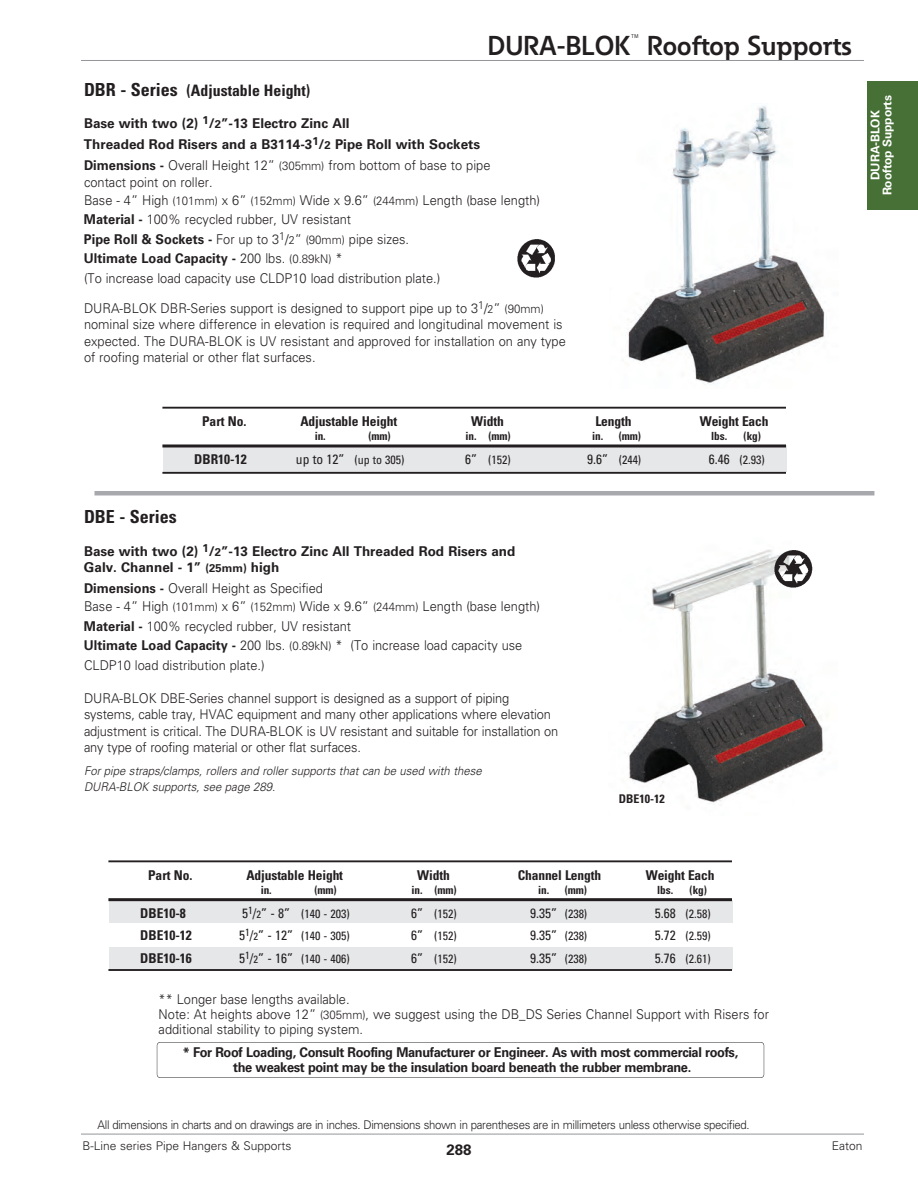
<style>
.page{position:relative;width:918px;height:1188px;background:#fff}
.page>*{position:absolute;margin:0;border:0;box-sizing:border-box;transform-origin:0 0}
.t1{font:700 27px "Eaton";color:#231f20}
.t2{font:700 condensed 18px "Univers LT Std";color:#231f20}
.t3{font:700 condensed 15.75px "Univers LT Std";color:#231f20}
.t4{font:700 15px "Univers LT Std";color:#231f20}
.t5{font:300 13.5px/16.5px "Univers LT Std";color:#231f20;scale:.95 1}
.t6{font:700 13.5px/21px "Univers LT Std";color:#231f20}
.t7{font:700 13.5px/15px "Univers LT Std";letter-spacing:-.03em;color:#231f20;text-align:center;scale:.95 1}
.t8{font:700 condensed 13.5px "Univers LT Std";letter-spacing:-.01em;color:#231f20}
.t9{font:condensed 13.5px "Univers LT Std";color:#231f20}
.t10{font:300 12px/20.9px "Univers LT Std";letter-spacing:-.03em;color:#231f20;scale:.95 1}
.t11{font:condensed 12px "Univers LT Std";color:#231f20}
.t12{font:italic 300 12px/16.5px "Univers LT Std";color:#231f20;scale:.95 1}
.t13{font:700 12px/12px "Univers LT Std";letter-spacing:-.01em;color:#fff;text-align:center}
.t14{font:700 condensed 12px "Univers LT Std";color:#231f20}
.t15{font:300 12px "Univers LT Std";letter-spacing:-.03em;color:#231f20}
.t16{font:700 condensed 11.25px "Univers LT Std";letter-spacing:-.01em;color:#231f20}
.s1{font-size:18px}
.s2{font-size:11.25px}
.s3{font-weight:300}
.s4{font-weight:300;font-size:12px}
.s5{font-size:12px}
.s6{font-weight:700}
.s7{font-size:13.5px}
.s8{font-size:10.5px}
</style>
<div class="page">
<div style="left:109px;top:900px;width:623px;height:23px;background:#e6e7e9"></div>
<div style="left:109px;top:947px;width:623px;height:22px;background:#e6e7e9"></div>
<div style="left:163px;top:446px;width:623px;height:26px;background:#e6e7e9"></div>
<div style="left:867px;top:81px;width:51px;height:129px;background:#467035"></div>
<img style="left:628px;top:549px;width:200px;height:254px">
<img style="left:773px;top:549px;width:40px;height:40px">
<hr style="left:94px;top:491px;width:780px;height:4px;background:#a8a9ad">
<img style="left:627px;top:105px;width:198px;height:279px">
<img style="left:517px;top:239px;width:38px;height:39px">
<div style="left:157px;top:1042px;width:607px;height:36px;border:1px solid #231f20;border-radius:4px"></div>
<hr style="left:81px;top:60px;width:783px;height:1px;background:#939598">
<hr style="left:81px;top:1134px;width:783px;height:1px;background:#939598">
<hr style="left:108px;top:898px;width:624px;height:3px;background:#231f20">
<hr style="left:108px;top:860px;width:624px;height:2px;background:#231f20">
<hr style="left:108px;top:969px;width:624px;height:2px;background:#231f20">
<hr style="left:162px;top:444px;width:624px;height:3px;background:#231f20">
<hr style="left:162px;top:407px;width:624px;height:2px;background:#231f20">
<hr style="left:162px;top:472px;width:624px;height:2px;background:#231f20">
<p class="t3" style="left:84px;top:84px;width:228px"><span class="s1">DBR - Series</span> (Adjustable Height)</p>
<h1 class="t1" style="left:488px;top:35px;width:366px">DURA-BLOK<sup>™</sup> Rooftop Supports</h1>
<p class="t6" style="left:84px;top:114px;width:408px">Base with two (2) <sup>1</sup>/<span class="s2">2</span>”-13 Electro Zinc All<br>Threaded Rod Risers and a B3114-3<sup>1</sup>/<span class="s2">2</span> Pipe Roll with Sockets<br>Dimensions - <span class="s3">Overall Height 12”</span> <span class="s4">(305mm)</span> <span class="s3">from bottom of base to pipe</span></p>
<p class="t5" style="left:84px;top:174px;width:482px;line-height:18px">contact point on roller.<br>Base - 4” High <span class="s5">(101mm)</span> x 6” <span class="s5">(152mm)</span> Wide x 9.6” <span class="s5">(244mm)</span> Length (base length)</p>
<p class="t5" style="left:84px;top:211px;width:377px;line-height:19.5px"><span class="s6">Material -</span> 100% recycled rubber, UV resistant<br><span class="s6">Pipe Roll &amp; Sockets -</span> For up to 3<sup>1</sup>/<span class="s2">2</span>” <span class="s5">(90mm)</span> pipe sizes.<br><span class="s6">Ultimate Load Capacity -</span> 200 lbs. <span class="s5">(0.89kN)</span> *<br>(To increase load capacity use CLDP10 load distribution plate.)</p>
<p class="t5" style="left:84px;top:301px;width:509px">DURA-BLOK DBR-Series support is designed to support pipe up to 3<sup>1</sup>/<span class="s2">2</span>” <span class="s5">(90mm) </span>nominal size where difference in elevation is required and longitudinal movement is expected. The DURA-BLOK is UV resistant and approved for installation on any type of roofing material or other flat surfaces.</p>
<p class="t13" style="left:870px;top:195px;width:102px;rotate:-90deg">DURA-BLOK<br>Rooftop Supports</p>
<h2 class="t2" style="left:84px;top:510px;width:94px">DBE - Series</h2>
<p class="t8" style="left:202px;top:417px;width:46px">Part No.</p>
<p class="t8" style="left:300px;top:417px;width:98px">Adjustable Height</p>
<p class="t8" style="left:471px;top:417px;width:34px">Width</p>
<p class="t8" style="left:595px;top:417px;width:38px">Length</p>
<p class="t8" style="left:700px;top:417px;width:70px">Weight Each</p>
<p class="t16" style="left:315px;top:432px;width:13px">in.</p>
<p class="t16" style="left:368px;top:432px;width:24px">(mm)</p>
<p class="t16" style="left:465px;top:432px;width:47px">in. (mm)</p>
<p class="t16" style="left:592px;top:432px;width:50px">in. (mm)</p>
<p class="t16" style="left:711px;top:432px;width:17px">lbs.</p>
<p class="t16" style="left:744px;top:432px;width:19px">(kg)</p>
<p class="t8" style="left:194px;top:454px;width:54px">DBR10-12</p>
<p class="t11" style="left:296px;top:455px;width:110px"><span class="s7">up to 12”</span> (up to 305)</p>
<p class="t11" style="left:465px;top:455px;width:47px"><span class="s7">6”</span> (152)</p>
<p class="t11" style="left:587px;top:455px;width:56px"><span class="s7">9.6”</span> (244)</p>
<p class="t11" style="left:709px;top:455px;width:58px"><span class="s7">6.46</span> (2.93)</p>
<p class="t6" style="left:84px;top:544px;width:433px;line-height:16.2px">Base with two (2) <sup>1</sup>/<span class="s2">2</span>”-13 Electro Zinc All Threaded Rod Risers and<br>Galv. Channel - 1” <span class="s2">(25mm)</span> high</p>
<p class="t5" style="left:84px;top:580px;width:482px;line-height:18px"><span class="s6">Dimensions -</span> Overall Height as Specified<br>Base - 4” High <span class="s5">(101mm)</span> x 6” <span class="s5">(152mm)</span> Wide x 9.6” <span class="s5">(244mm)</span> Length (base length)</p>
<p class="t5" style="left:84px;top:617px;width:463px;line-height:19.5px"><span class="s6">Material -</span> 100% recycled rubber, UV resistant<br><span class="s6">Ultimate Load Capacity -</span> 200 lbs. <span class="s5">(0.89kN)</span> * (To increase load capacity use<br>CLDP10 load distribution plate.)</p>
<p class="t5" style="left:84px;top:691px;width:501px">DURA-BLOK DBE-Series channel support is designed as a support of piping systems, cable tray, HVAC equipment and many other applications where elevation adjustment is critical. The DURA-BLOK is UV resistant and suitable for installation on any type of roofing material or other flat surfaces.</p>
<p class="t12" style="left:84px;top:763px;width:420px">For pipe straps/clamps, rollers and roller supports that can be used with these<br>DURA-BLOK supports, see page 289.</p>
<p class="t14" style="left:619px;top:795px;width:47px">DBE10-12</p>
<p class="t8" style="left:148px;top:870px;width:46px">Part No.</p>
<p class="t8" style="left:246px;top:870px;width:98px">Adjustable Height</p>
<p class="t8" style="left:417px;top:870px;width:34px">Width</p>
<p class="t8" style="left:518px;top:870px;width:85px">Channel Length</p>
<p class="t8" style="left:646px;top:870px;width:70px">Weight Each</p>
<p class="t16" style="left:261px;top:885px;width:13px">in.</p>
<p class="t16" style="left:314px;top:885px;width:24px">(mm)</p>
<p class="t16" style="left:411px;top:885px;width:47px">in. (mm)</p>
<p class="t16" style="left:538px;top:885px;width:50px">in. (mm)</p>
<p class="t16" style="left:657px;top:885px;width:17px">lbs.</p>
<p class="t16" style="left:690px;top:885px;width:19px">(kg)</p>
<p class="t8" style="left:140px;top:908px;width:47px">DBE10-8</p>
<p class="t11" style="left:242px;top:909px;width:109px"><span class="s7">5</span><sup>1</sup><span class="s7">/</span><span class="s8">2</span><span class="s7">” - 8”</span> (140 - 203)</p>
<p class="t11" style="left:411px;top:909px;width:47px"><span class="s7">6”</span> (152)</p>
<p class="t9" style="left:530px;top:908px;width:59px">9.35” <span class="s5">(238)</span></p>
<p class="t11" style="left:655px;top:909px;width:58px"><span class="s7">5.68</span> (2.58)</p>
<p class="t8" style="left:140px;top:930px;width:53px">DBE10-12</p>
<p class="t11" style="left:239px;top:931px;width:112px"><span class="s7">5</span><sup>1</sup><span class="s7">/</span><span class="s8">2</span><span class="s7">” - 12”</span> (140 - 305)</p>
<p class="t11" style="left:411px;top:931px;width:47px"><span class="s7">6”</span> (152)</p>
<p class="t9" style="left:530px;top:930px;width:59px">9.35” <span class="s5">(238)</span></p>
<p class="t11" style="left:655px;top:931px;width:58px"><span class="s7">5.72</span> (2.59)</p>
<p class="t8" style="left:140px;top:953px;width:53px">DBE10-16</p>
<p class="t11" style="left:239px;top:954px;width:112px"><span class="s7">5</span><sup>1</sup><span class="s7">/</span><span class="s8">2</span><span class="s7">” - 16”</span> (140 - 406)</p>
<p class="t11" style="left:411px;top:954px;width:47px"><span class="s7">6”</span> (152)</p>
<p class="t9" style="left:530px;top:953px;width:59px">9.35” <span class="s5">(238)</span></p>
<p class="t11" style="left:655px;top:954px;width:58px"><span class="s7">5.76</span> (2.61)</p>
<p class="t5" style="left:159px;top:993px;width:644px;line-height:15px">** Longer base lengths available.<br>Note: At heights above 12” <span class="s5">(305mm)</span>, we suggest using the DB_DS Series Channel Support with Risers for additional stability to piping system.</p>
<p class="t7" style="left:183px;top:1046px;width:586px">* For Roof Loading, Consult Roofing Manufacturer or Engineer. As with most commercial roofs, the weakest point may be the insulation board beneath the rubber membrane.</p>
<p class="t10" style="left:83px;top:1115px;width:704px;text-indent:15px">All dimensions in charts and on drawings are in inches. Dimensions shown in parentheses are in millimeters unless otherwise specified.<br>B-Line series Pipe Hangers &amp; Supports</p>
<p class="t4" style="left:446px;top:1145px;width:27px">288</p>
<p class="t15" style="left:832px;top:1141px;width:32px">Eaton</p>
</div>
